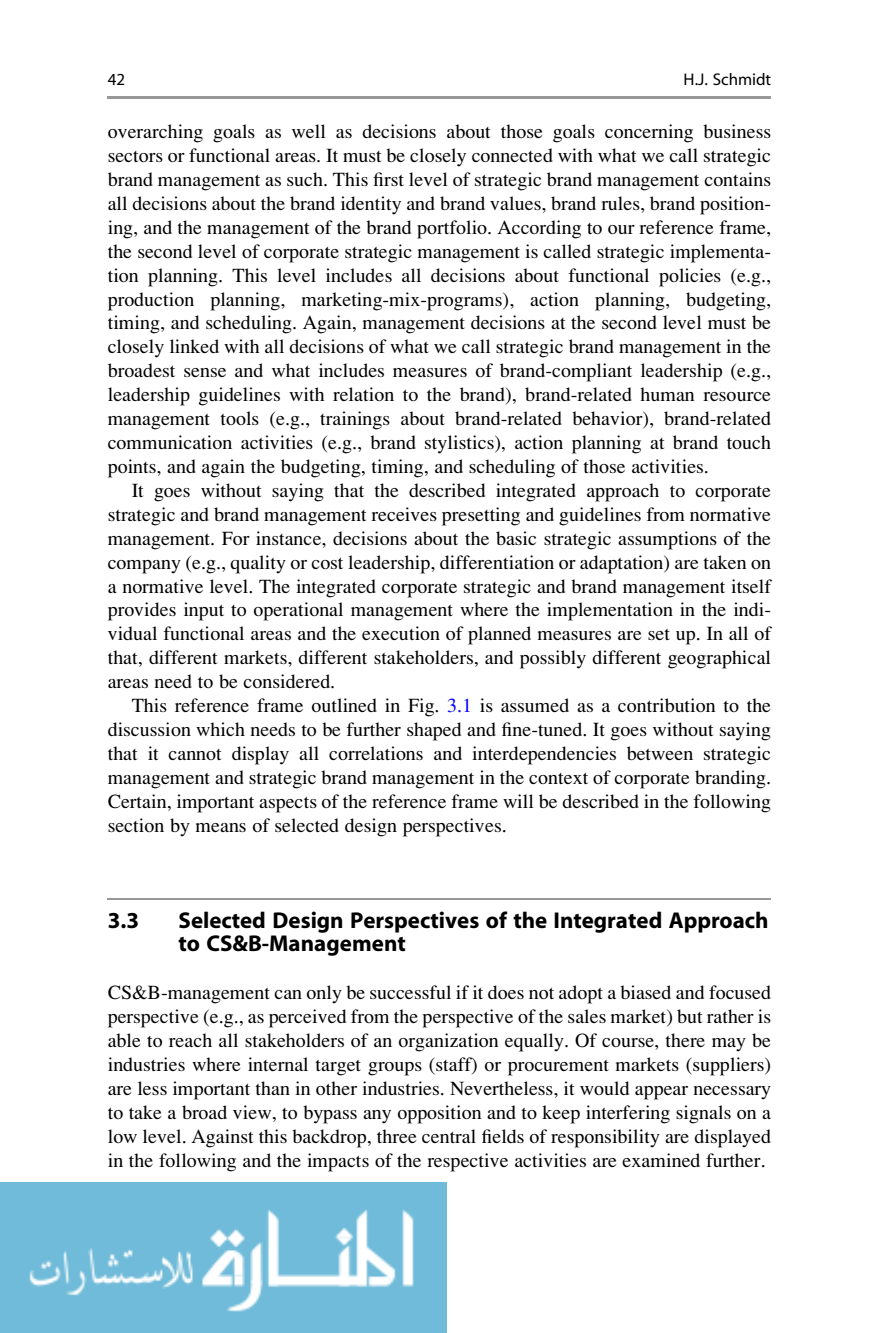
<style>
.page{position:relative;width:879px;height:1333px;background:#fff}
.page>*{position:absolute;margin:0;border:0;box-sizing:border-box;transform-origin:0 0}
.t1{font:23px/24px "Cpkhmd Mnsyct Gdhtlp Adv P4 A07 FF";color:#000}
.t2{font:20px/24px "Gkqqgh Rqwlql Ysbclb Adv P6975";color:#000;text-align:justify}
.t3{font:17px "Wllpgg Hckwrm Twscfr Adv P49 E930";color:#000}
.s1{color:#00f}
</style>
<div class="page">
<img style="left:0;top:1182px;width:446px;height:150px">
<hr style="left:108px;top:897px;width:663px;height:2px;background:#989898">
<hr style="left:108px;top:96px;width:663px;height:2px;background:#989898">
<p class="t3" style="left:108px;top:73px;width:19px">42</p>
<p class="t3" style="left:683px;top:73px;width:89px">H.J. Schmidt</p>
<p class="t2" style="left:108px;top:121px;width:665px">overarching goals as well as decisions about those goals concerning business sectors or functional areas. It must be closely connected with what we call strategic brand management as such. This first level of strategic brand management contains all decisions about the brand identity and brand values, brand rules, brand position&shy;ing, and the management of the brand portfolio. According to our reference frame, the second level of corporate strategic management is called strategic implementa&shy;tion planning. This level includes all decisions about functional policies (e.g., production planning, marketing-mix-programs), action planning, budgeting, timing, and scheduling. Again, management decisions at the second level must be closely linked with all decisions of what we call strategic brand management in the broadest sense and what includes measures of brand-compliant leadership (e.g., leadership guidelines with relation to the brand), brand-related human resource management tools (e.g., trainings about brand-related behavior), brand-related communication activities (e.g., brand stylistics), action planning at brand touch points, and again the budgeting, timing, and scheduling of those activities.</p>
<p class="t2" style="left:108px;top:480px;width:665px;text-indent:24px">It goes without saying that the described integrated approach to corporate strategic and brand management receives presetting and guidelines from normative management. For instance, decisions about the basic strategic assumptions of the company (e.g., quality or cost leadership, differentiation or adaptation) are taken on a normative level. The integrated corporate strategic and brand management itself provides input to operational management where the implementation in the indi&shy;vidual functional areas and the execution of planned measures are set up. In all of that, different markets, different stakeholders, and possibly different geographical areas need to be considered.</p>
<p class="t2" style="left:108px;top:695px;width:665px;text-indent:24px">This reference frame outlined in Fig. <span class="s1">3.1</span> is assumed as a contribution to the discussion which needs to be further shaped and fine-tuned. It goes without saying that it cannot display all correlations and interdependencies between strategic management and strategic brand management in the context of corporate branding.<br>Certain, important aspects of the reference frame will be described in the following section by means of selected design perspectives.</p>
<p class="t1" style="left:108px;top:909px;width:33px">3.3</p>
<p class="t1" style="left:179px;top:909px;width:591px">Selected Design Perspectives of the Integrated Approach to CS&amp;B-Management</p>
<p class="t2" style="left:108px;top:982px;width:665px">CS&amp;B-management can only be successful if it does not adopt a biased and focused perspective (e.g., as perceived from the perspective of the sales market) but rather is able to reach all stakeholders of an organization equally. Of course, there may be industries where internal target groups (staff) or procurement markets (suppliers) are less important than in other industries. Nevertheless, it would appear necessary to take a broad view, to bypass any opposition and to keep interfering signals on a low level. Against this backdrop, three central fields of responsibility are displayed in the following and the impacts of the respective activities are examined further.</p>
</div>
